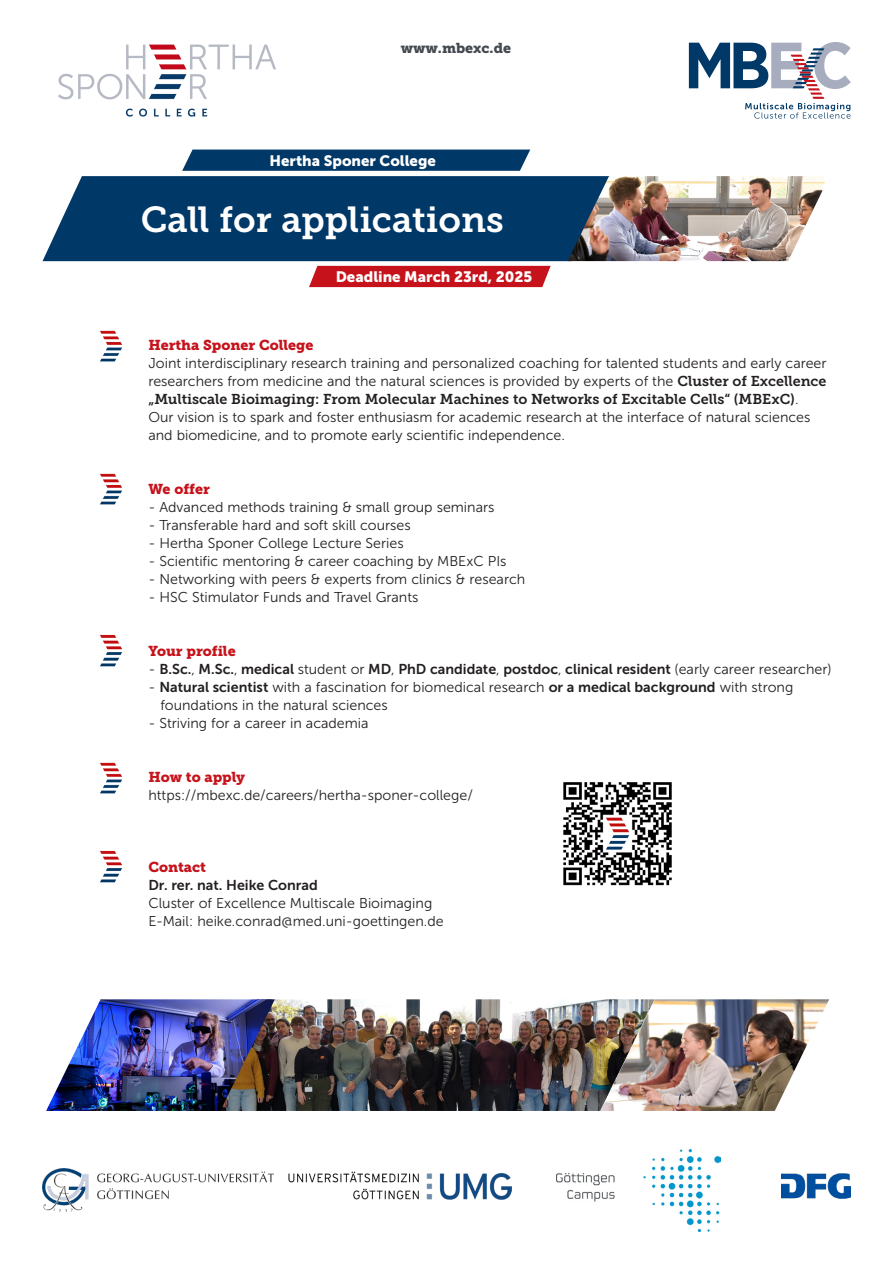
<style>
.page{position:relative;width:893px;height:1263px;background:#fff}
.page>*{position:absolute;margin:0;border:0;box-sizing:border-box;transform-origin:0 0}
.t1{font:36px "Museo Slab 700";color:#fff}
.t2{font:15px "Museo Sans 900";color:#fff}
.Fließtext{font:14.25px/18px "Museo Sans 300";color:#231f20;text-align:justify}
.Fließtext-2{font:14.25px "Museo Sans 700";color:#231f20}
.Fließtext-3{font:14.25px "Museo Slab 900";color:#c6131b}
.Session{font:14.25px "Museo Slab 900";color:#444a50}
.s1{font-family:"Museo Slab 700"}
.s2{font-family:"Museo Sans 300"}
.s3{font-family:"Museo Sans 700"}
</style>
<div class="page">
<svg style="left:182px;top:150px;width:348px;height:21px;background:#093f6c"></svg>
<div style="left:42px;top:176px;width:526px;height:85px;background:#003867"></div>
<svg style="left:689px;top:42px;width:162px;height:77px"></svg>
<img style="left:43px;top:1168px;width:230px;height:43px">
<img style="left:289px;top:1172px;width:223px;height:27px">
<img style="left:781px;top:1174px;width:69px;height:25px">
<img style="left:556px;top:1149px;width:164px;height:82px">
<img style="left:58px;top:44px;width:218px;height:73px">
<div style="left:309px;top:266px;width:242px;height:21px;background:#c6131b"></div>
<img style="left:100px;top:330px;width:22px;height:32px">
<img style="left:100px;top:473px;width:22px;height:32px">
<img style="left:100px;top:634px;width:22px;height:33px">
<img style="left:100px;top:762px;width:22px;height:32px">
<img style="left:100px;top:850px;width:22px;height:33px">
<img style="left:568px;top:176px;width:257px;height:85px">
<img style="left:275px;top:999px;width:325px;height:112px">
<img style="left:563px;top:782px;width:109px;height:104px">
<img style="left:600px;top:999px;width:229px;height:112px">
<img style="left:46px;top:999px;width:229px;height:112px">
<p class="Session" style="left:401px;top:40px;width:112px">www.mbexc.de</p>
<p class="t2" style="left:269px;top:152px;width:168px">Hertha Sponer College</p>
<p class="t1" style="left:141px;top:199px;width:365px">Call for applications</p>
<p class="t2" style="left:336px;top:268px;width:198px">Deadline March 23rd, 2025</p>
<p class="Fließtext-3" style="left:148px;top:336px;width:167px">Hertha Sponer College</p>
<p class="Fließtext" style="left:148px;top:354px;width:680px">Joint interdisciplinary research training and personalized coaching for talented students and early career researchers from medicine and the natural sciences is provided by experts of the <span class="s1">Cluster of Excellence „Multiscale Bioimaging: From Molecular Machines to Networks of Excitable Cells“ (MBExC)</span>.</p>
<p class="Fließtext" style="left:148px;top:408px;width:664px">Our vision is to spark and foster enthusiasm for academic research at the interface of natural sciences and biomedicine, and to promote early scientific independence.</p>
<p class="Fließtext-3" style="left:148px;top:480px;width:63px">We offer</p>
<p class="Fließtext" style="left:148px;top:498px;width:348px">- Advanced methods training &amp; small group seminars</p>
<p class="Fließtext" style="left:148px;top:516px;width:264px">- Transferable hard and soft skill courses</p>
<p class="Fließtext" style="left:148px;top:534px;width:257px">- Hertha Sponer College Lecture Series</p>
<p class="Fließtext" style="left:148px;top:552px;width:360px">- Scientific mentoring &amp; career coaching by MBExC PIs</p>
<p class="Fließtext" style="left:148px;top:570px;width:378px">- Networking with peers &amp; experts from clinics &amp; research</p>
<p class="Fließtext" style="left:148px;top:588px;width:272px">- HSC Stimulator Funds and Travel Grants</p>
<p class="Fließtext-3" style="left:148px;top:642px;width:89px">Your profile</p>
<p class="Fließtext-2" style="left:148px;top:661px;width:685px"><span class="s2">-</span> B.Sc.<span class="s2">,</span> M.Sc.<span class="s2">,</span> medical <span class="s2">student or</span> MD<span class="s2">,</span> PhD candidate<span class="s2">,</span> postdoc<span class="s2">,</span> clinical resident <span class="s2">(early career researcher)</span></p>
<p class="Fließtext" style="left:148px;top:678px;width:646px">- <span class="s3">Natural scientist</span> with a fascination for biomedical research <span class="s3">or a medical background</span> with strong</p>
<p class="Fließtext" style="left:160px;top:696px;width:229px">foundations in the natural sciences</p>
<p class="Fließtext" style="left:148px;top:714px;width:222px">- Striving for a career in academia</p>
<p class="Fließtext-3" style="left:148px;top:768px;width:98px">How to apply</p>
<p class="Fließtext" style="left:148px;top:786px;width:326px">https://mbexc.de/careers/hertha-sponer-college/</p>
<p class="Fließtext-3" style="left:148px;top:858px;width:59px">Contact</p>
<p class="Fließtext-2" style="left:148px;top:877px;width:171px">Dr. rer. nat. Heike Conrad</p>
<p class="Fließtext" style="left:148px;top:894px;width:285px">Cluster of Excellence Multiscale Bioimaging</p>
<p class="Fließtext" style="left:148px;top:912px;width:297px">E-Mail: heike.conrad@med.uni-goettingen.de</p>
</div>
